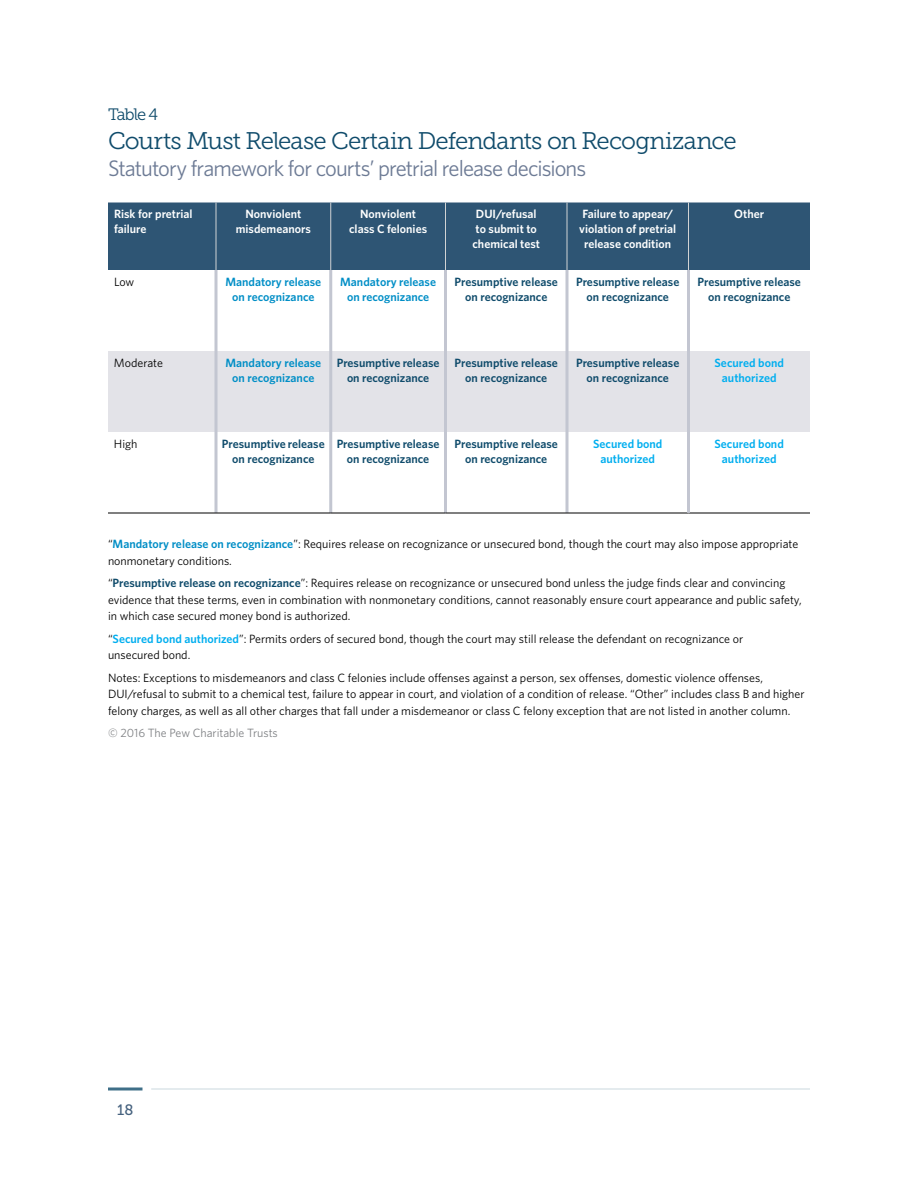
<style>
.page{position:relative;width:918px;height:1188px;background:#fff}
.page>*{position:absolute;margin:0;border:0;box-sizing:border-box;transform-origin:0 0}
.t1{font:24px "Museo Slab 300";letter-spacing:-.035em;color:#0f4b6b}
.t2{font:22.5px "Whitney";letter-spacing:-.04em;color:#6d7b95}
.t3{font:16.5px "Museo Slab 300";letter-spacing:-.065em;color:#0f4b6b}
.t4{font:15px "Museo Slab 500";color:#45617e}
.t5{font:12px/16.5px "Whitney";color:#000}
.t6{font:600 12px/15px "Whitney";color:#0f4b6b;text-align:center}
.t7{font:600 12px/15px "Whitney";color:#fff;text-align:center}
.t8{font:600 12px/15px "Whitney";color:#008ec6;text-align:center}
.t9{font:600 12px/15px "Whitney";color:#00aeef;text-align:center}
.t10{font:12px "Whitney";color:#808285}
.s1{font-weight:600;color:#008ec6}
.s2{font-weight:600;color:#0f4b6b}
.s3{font-weight:600;color:#00aeef}
</style>
<div class="page">
<hr style="left:151px;top:1088px;width:659px;height:2px;background:#0f4b6b">
<hr style="left:108px;top:1088px;width:34px;height:2px;background:#0f4b6b">
<div style="left:108px;top:202px;width:702px;height:68px;background:#2e5574"></div>
<svg style="left:108px;top:270px;width:702px;height:243px"></svg>
<div style="left:108px;top:351px;width:702px;height:81px;background:#e3e3e8"></div>
<hr style="left:216px;top:202px;width:1px;height:68px;background:#d1d3d4">
<hr style="left:330px;top:202px;width:1px;height:68px;background:#d1d3d4">
<hr style="left:445px;top:202px;width:1px;height:68px;background:#d1d3d4">
<hr style="left:567px;top:202px;width:1px;height:68px;background:#d1d3d4">
<svg style="left:214px;top:270px;width:4px;height:81px"></svg>
<hr style="left:214px;top:351px;width:4px;height:81px;background:#cacdd6">
<svg style="left:214px;top:432px;width:4px;height:81px"></svg>
<hr style="left:329px;top:270px;width:3px;height:81px;background:#c3c6d1">
<hr style="left:329px;top:351px;width:3px;height:81px;background:#c3c6d1">
<hr style="left:329px;top:432px;width:3px;height:81px;background:#c3c6d1">
<hr style="left:444px;top:270px;width:3px;height:81px;background:#c3c6d1">
<hr style="left:444px;top:351px;width:3px;height:81px;background:#c3c6d1">
<hr style="left:444px;top:432px;width:3px;height:81px;background:#c3c6d1">
<hr style="left:566px;top:270px;width:2px;height:81px;background:#c3c6d1">
<hr style="left:566px;top:351px;width:2px;height:81px;background:#c3c6d1">
<hr style="left:566px;top:432px;width:2px;height:81px;background:#c3c6d1">
<hr style="left:108px;top:513px;width:108px;height:1px;background:#000">
<hr style="left:216px;top:513px;width:115px;height:1px;background:#000">
<hr style="left:331px;top:513px;width:115px;height:1px;background:#000">
<hr style="left:446px;top:513px;width:121px;height:1px;background:#000">
<hr style="left:567px;top:513px;width:121px;height:1px;background:#000">
<hr style="left:688px;top:513px;width:122px;height:1px;background:#000">
<hr style="left:687px;top:270px;width:3px;height:81px;background:#c3c6d1">
<hr style="left:687px;top:351px;width:3px;height:81px;background:#c3c6d1">
<hr style="left:687px;top:432px;width:3px;height:81px;background:#c3c6d1">
<hr style="left:688px;top:202px;width:1px;height:68px;background:#d1d3d4">
<h3 class="t3" style="left:108px;top:106px;width:52px">Table 4</h3>
<h1 class="t1" style="left:108px;top:127px;width:630px">Courts Must Release Certain Defendants on Recognizance</h1>
<h2 class="t2" style="left:108px;top:153px;width:480px">Statutory framework for courts’ pretrial release decisions</h2>
<p class="t7" style="left:114px;top:206px;width:80px;text-align:left">Risk for pretrial failure</p>
<p class="t7" style="left:236px;top:206px;width:77px">Nonviolent misdemeanors</p>
<p class="t7" style="left:349px;top:206px;width:79px">Nonviolent class C felonies</p>
<p class="t7" style="left:472px;top:206px;width:69px;text-align:left">DUI/refusal to submit to chemical test</p>
<p class="t7" style="left:579px;top:206px;width:99px">Failure to appear/ violation of pretrial release condition</p>
<p class="t7" style="left:734px;top:206px;width:31px">Other</p>
<p class="t5" style="left:114px;top:273px;width:22px">Low</p>
<p class="t8" style="left:225px;top:274px;width:97px">Mandatory release on recognizance</p>
<p class="t8" style="left:340px;top:274px;width:97px">Mandatory release on recognizance</p>
<p class="t6" style="left:455px;top:274px;width:105px">Presumptive release on recognizance</p>
<p class="t6" style="left:576px;top:274px;width:105px">Presumptive release on recognizance</p>
<p class="t6" style="left:698px;top:274px;width:105px">Presumptive release on recognizance</p>
<p class="t5" style="left:114px;top:354px;width:51px">Moderate</p>
<p class="t8" style="left:225px;top:355px;width:97px">Mandatory release on recognizance</p>
<p class="t6" style="left:337px;top:355px;width:104px">Presumptive release on recognizance</p>
<p class="t6" style="left:455px;top:355px;width:105px">Presumptive release on recognizance</p>
<p class="t6" style="left:576px;top:355px;width:105px">Presumptive release on recognizance</p>
<p class="t9" style="left:715px;top:355px;width:71px">Secured bond authorized</p>
<p class="t5" style="left:114px;top:435px;width:25px">High</p>
<p class="t6" style="left:222px;top:436px;width:104px">Presumptive release on recognizance</p>
<p class="t6" style="left:337px;top:436px;width:104px">Presumptive release on recognizance</p>
<p class="t6" style="left:455px;top:436px;width:105px">Presumptive release on recognizance</p>
<p class="t9" style="left:593px;top:436px;width:71px">Secured bond authorized</p>
<p class="t9" style="left:715px;top:436px;width:71px">Secured bond authorized</p>
<p class="t5" style="left:108px;top:536px;width:692px">“<span class="s1">Mandatory release on recognizance</span>”: Requires release on recognizance or unsecured bond, though the court may also impose appropriate nonmonetary conditions.</p>
<p class="t5" style="left:108px;top:575px;width:695px">“<span class="s2">Presumptive release on recognizance</span>”: Requires release on recognizance or unsecured bond unless the judge finds clear and convincing evidence that these terms, even in combination with nonmonetary conditions, cannot reasonably ensure court appearance and public safety, in which case secured money bond is authorized.</p>
<p class="t5" style="left:108px;top:630px;width:637px">“<span class="s3">Secured bond authorized</span>”: Permits orders of secured bond, though the court may still release the defendant on recognizance or unsecured bond.</p>
<p class="t5" style="left:108px;top:669px;width:698px">Notes: Exceptions to misdemeanors and class C felonies include offenses against a person, sex offenses, domestic violence offenses,<br>DUI/refusal to submit to a chemical test, failure to appear in court, and violation of a condition of release. “Other” includes class B and higher felony charges, as well as all other charges that fall under a misdemeanor or class C felony exception that are not listed in another column.</p>
<p class="t10" style="left:108px;top:725px;width:171px">© 2016 The Pew Charitable Trusts</p>
<p class="t4" style="left:117px;top:1101px;width:18px">18</p>
</div>
